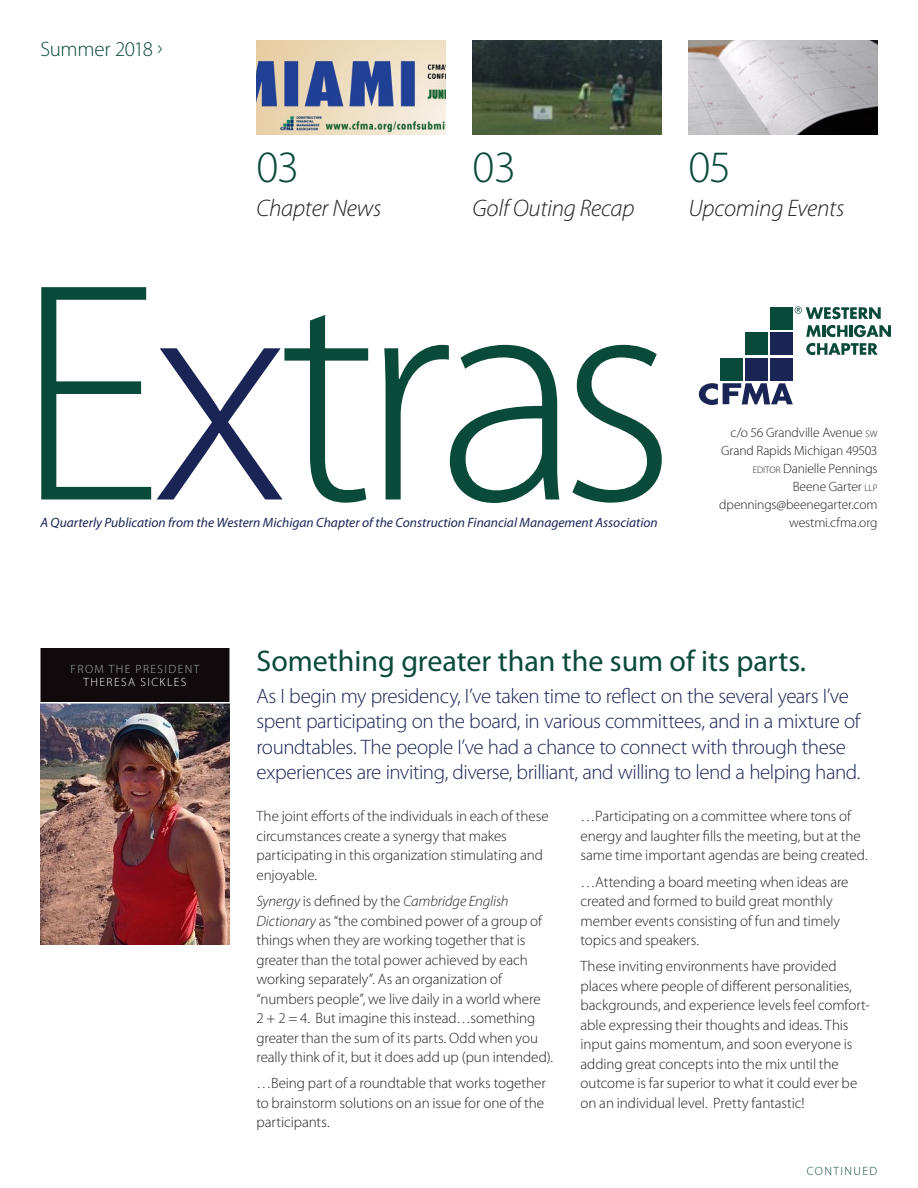
<style>
.page{position:relative;width:918px;height:1188px;background:#fff}
.page>*{position:absolute;margin:0;border:0;box-sizing:border-box;transform-origin:0 0}
.t1{font:300 315px "Myriad Pro";letter-spacing:-.05em;color:#0a4a3b}
.t2{font:300 45px "Myriad Pro";color:#0a4a3b}
.Headline{font:30px "Myriad Pro";color:#0a4a3b}
.t3{font:italic 300 24px "Myriad Pro";letter-spacing:-.01em;color:#231f20}
.Intro{font:300 21px/25.5px "Myriad Pro";letter-spacing:-.025em;color:#1a2556}
.t4{font:300 21px "Myriad Pro";letter-spacing:-.02em;color:#0a4a3b}
.Text{font:300 15px/19.5px "Myriad Pro";letter-spacing:-.005em;color:#231f20}
.t5{font:300 13.5px/18px "Myriad Pro";letter-spacing:-.01em;color:#231f20;text-align:right}
.t6{font:italic 13.5px "Myriad Pro";color:#1a2556}
.t7{font:300 12px "Myriad Pro";letter-spacing:.12em;color:#a5b1ac}
.t8{font:300 12px "Myriad Pro";letter-spacing:.12em;color:#fff}
.t9{font:300 12px "Myriad Pro";letter-spacing:.12em;color:#0a4a3b}
.s1{color:#1a2556}
.s2{font-size:9.45px}
.s3{font-style:italic}
</style>
<div class="page">
<img style="left:688px;top:40px;width:190px;height:95px">
<img style="left:256px;top:40px;width:190px;height:95px">
<img style="left:40px;top:704px;width:190px;height:241px">
<div style="left:40px;top:648px;width:190px;height:56px;background:#110a0c"></div>
<div style="left:771px;top:307px;width:22px;height:23px;background:#0a4a3b"></div>
<div style="left:771px;top:333px;width:22px;height:22px;background:#1a2556"></div>
<div style="left:771px;top:358px;width:22px;height:22px;background:#1a2556"></div>
<div style="left:745px;top:358px;width:23px;height:22px;background:#1a2556"></div>
<div style="left:745px;top:333px;width:23px;height:22px;background:#0a4a3b"></div>
<div style="left:720px;top:358px;width:22px;height:22px;background:#0a4a3b"></div>
<svg style="left:699px;top:383px;width:94px;height:22px"></svg>
<svg style="left:806px;top:325px;width:85px;height:12px"></svg>
<svg style="left:806px;top:343px;width:72px;height:12px"></svg>
<svg style="left:795px;top:306px;width:86px;height:13px"></svg>
<img style="left:472px;top:40px;width:190px;height:95px">
<p class="t4" style="left:40px;top:38px;width:124px">Summer 2018 ›</p>
<p class="t2" style="left:256px;top:143px;width:44px">03</p>
<p class="t3" style="left:256px;top:195px;width:127px">Chapter News</p>
<p class="t2" style="left:472px;top:143px;width:45px">03</p>
<p class="t3" style="left:472px;top:195px;width:163px">Golf Outing Recap</p>
<p class="t1" style="left:16px;top:221px;width:662px">E<span class="s1">x</span>tras</p>
<p class="t6" style="left:40px;top:515px;width:619px">A Quarterly Publication from the Western Michigan Chapter of the Construction Financial Management Association</p>
<p class="t2" style="left:688px;top:143px;width:44px">05</p>
<p class="t3" style="left:688px;top:195px;width:157px">Upcoming Events</p>
<p class="t5" style="left:719px;top:423px;width:160px">c/o 56 Grandville Avenue <span class="s2">SW<br></span>Grand Rapids Michigan 49503<br><span class="s2">EDITOR</span> Danielle Pennings<br>Beene Garter <span class="s2">LLP </span>dpennings@beenegarter.com westmi.cfma.org</p>
<p class="t7" style="left:71px;top:662px;width:130px">FROM THE PRESIDENT</p>
<p class="t8" style="left:84px;top:676px;width:104px">THERESA SICKLES</p>
<p class="Headline" style="left:256px;top:644px;width:551px">Something greater than the sum of its parts.</p>
<p class="Intro" style="left:256px;top:683px;width:606px">As I begin my presidency, I’ve taken time to reflect on the several years I’ve spent participating on the board, in various committees, and in a mixture of roundtables. The people I’ve had a chance to connect with through these experiences are inviting, diverse, brilliant, and willing to lend a helping hand.</p>
<p class="Text" style="left:256px;top:807px;width:294px">The joint efforts of the individuals in each of these circumstances create a synergy that makes participating in this organization stimulating and enjoyable.</p>
<p class="Text" style="left:256px;top:892px;width:298px"><span class="s3">Synergy</span> is defined by the <span class="s3">Cambridge English Dictionary</span> as “the combined power of a group of things when they are working together that is greater than the total power achieved by each working separately”. As an organization of “numbers people”, we live daily in a world where<br>2 + 2 = 4. But imagine this instead…something greater than the sum of its parts. Odd when you really think of it, but it does add up (pun intended).</p>
<p class="Text" style="left:256px;top:1074px;width:291px;text-align:justify">…Being part of a roundtable that works together to brainstorm solutions on an issue for one of the participants.</p>
<p class="Text" style="left:580px;top:807px;width:289px">…Participating on a committee where tons of energy and laughter fills the meeting, but at the same time important agendas are being created.</p>
<p class="Text" style="left:580px;top:872px;width:270px">…Attending a board meeting when ideas are created and formed to build great monthly member events consisting of fun and timely topics and speakers.</p>
<p class="Text" style="left:580px;top:957px;width:291px">These inviting environments have provided places where people of different personalities, backgrounds, and experience levels feel comfort&shy;able expressing their thoughts and ideas. This input gains momentum, and soon everyone is adding great concepts into the mix until the outcome is far superior to what it could ever be on an individual level. Pretty fantastic!</p>
<p class="t9" style="left:807px;top:1164px;width:72px">CONTINUED</p>
</div>
